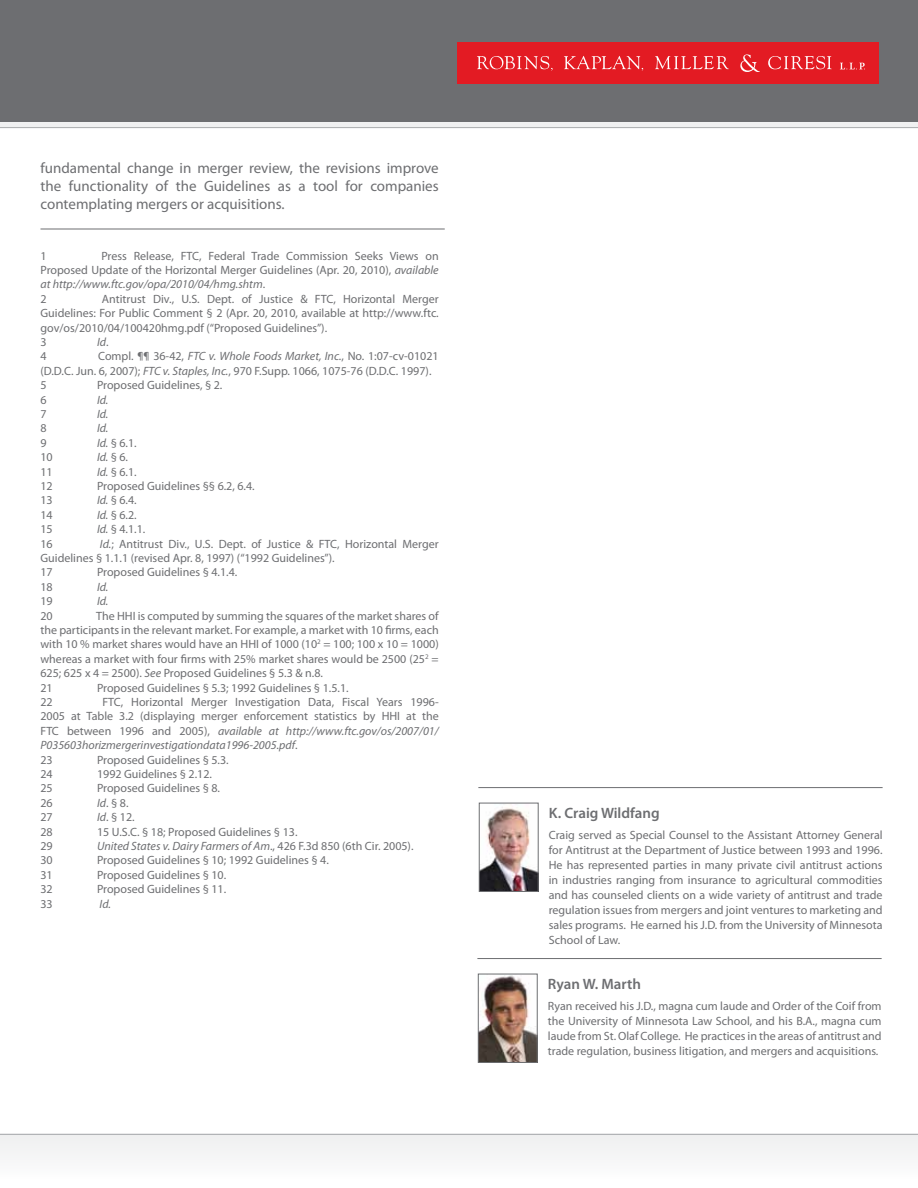
<style>
.page{position:relative;width:918px;height:1188px;background:#fff}
.page>*{position:absolute;margin:0;border:0;box-sizing:border-box;transform-origin:0 0}
.t1{font:15px/18px "Myriad Pro";color:#6d6e71;text-align:justify}
.t2{font:600 15px "Myriad Pro";color:#6d6e71}
.t3{font:12px/14.4px "Myriad Pro";color:#6d6e71}
.t4{font:italic 12px "Myriad Pro";color:#6d6e71}
.s1{font-style:italic}
.s2{font-style:normal}
</style>
<div class="page">
<div style="left:0;top:83px;width:918px;height:45px;background:#f0f0f1"></div>
<hr style="left:0;top:127px;width:918px;height:1px;background:#a9abae">
<div style="left:0;top:0;width:918px;height:122px;background:#6d6e71"></div>
<div style="left:457px;top:42px;width:422px;height:41px;background:#e31b23"></div>
<svg style="left:740px;top:54px;width:20px;height:18px"></svg>
<svg style="left:840px;top:63px;width:25px;height:7px"></svg>
<svg style="left:477px;top:56px;width:76px;height:15px"></svg>
<svg style="left:564px;top:56px;width:79px;height:15px"></svg>
<svg style="left:655px;top:56px;width:74px;height:13px"></svg>
<svg style="left:768px;top:56px;width:64px;height:13px"></svg>
<div style="left:0;top:1135px;width:918px;height:44px;background:#f5f6f6"></div>
<hr style="left:0;top:1134px;width:918px;height:1px;background:#a9abae">
<hr style="left:478px;top:787px;width:405px;height:1px;background:#6d6e71">
<img style="left:481px;top:807px;width:56px;height:83px">
<div style="left:479px;top:803px;width:60px;height:89px;border:1px solid #6d6e71"></div>
<hr style="left:477px;top:958px;width:405px;height:1px;background:#6d6e71">
<img style="left:480px;top:976px;width:56px;height:85px">
<div style="left:478px;top:974px;width:60px;height:89px;border:1px solid #6d6e71"></div>
<hr style="left:40px;top:228px;width:405px;height:2px;background:#6d6e71">
<p class="t1" style="left:40px;top:160px;width:400px">fundamental change in merger review, the revisions improve the functionality of the Guidelines as a tool for companies contemplating mergers or acquisitions.</p>
<p class="t3" style="left:40px;top:249px;width:8px">1</p>
<p class="t3" style="left:40px;top:249px;width:400px;text-indent:61px">Press Release, FTC, Federal Trade Commission Seeks Views on Proposed Update of the Horizontal Merger Guidelines (Apr. 20, 2010), <span class="s1">available at http://www.ftc.gov/opa/2010/04/hmg.shtm</span>.<br>2</p>
<p class="t3" style="left:40px;top:292px;width:400px;text-indent:61px">Antitrust Div., U.S. Dept. of Justice &amp; FTC, Horizontal Merger Guidelines: For Public Comment § 2 (Apr. 20, 2010, available at http://www.ftc. gov/os/2010/04/100420hmg.pdf (“Proposed Guidelines”).<br>3</p>
<p class="t4" style="left:97px;top:336px;width:13px">Id<span class="s2">.</span></p>
<p class="t3" style="left:40px;top:349px;width:400px;text-indent:58px">Compl. ¶¶ 36-42, <span class="s1">FTC v. Whole Foods Market, Inc.</span>, No. 1:07-cv-01021 (D.D.C. Jun. 6, 2007); <span class="s1">FTC v. Staples, Inc.</span>, 970 F.Supp. 1066, 1075-76 (D.D.C. 1997).<br>5</p>
<p class="t3" style="left:40px;top:349px;width:8px">4</p>
<p class="t3" style="left:97px;top:378px;width:127px">Proposed Guidelines, § 2.</p>
<p class="t3" style="left:40px;top:393px;width:8px">6</p>
<p class="t4" style="left:97px;top:393px;width:13px">Id.</p>
<p class="t3" style="left:40px;top:407px;width:8px">7</p>
<p class="t4" style="left:97px;top:408px;width:13px">Id.</p>
<p class="t3" style="left:40px;top:421px;width:8px">8</p>
<p class="t4" style="left:97px;top:422px;width:13px">Id.</p>
<p class="t3" style="left:40px;top:436px;width:8px">9</p>
<p class="t3" style="left:97px;top:436px;width:41px"><span class="s1">Id.</span> § 6.1.</p>
<p class="t3" style="left:40px;top:450px;width:14px">10</p>
<p class="t4" style="left:97px;top:451px;width:33px">Id. <span class="s2">§ 6.</span></p>
<p class="t3" style="left:40px;top:465px;width:14px">11</p>
<p class="t3" style="left:97px;top:465px;width:41px"><span class="s1">Id.</span> § 6.1.</p>
<p class="t3" style="left:40px;top:479px;width:14px">12</p>
<p class="t3" style="left:97px;top:479px;width:159px">Proposed Guidelines §§ 6.2, 6.4.</p>
<p class="t3" style="left:40px;top:493px;width:14px">13</p>
<p class="t3" style="left:97px;top:493px;width:41px"><span class="s1">Id.</span> § 6.4.</p>
<p class="t3" style="left:40px;top:508px;width:14px">14</p>
<p class="t3" style="left:97px;top:508px;width:41px"><span class="s1">Id.</span> § 6.2.</p>
<p class="t3" style="left:40px;top:522px;width:14px">15</p>
<p class="t3" style="left:97px;top:522px;width:50px"><span class="s1">Id.</span> § 4.1.1.</p>
<p class="t3" style="left:40px;top:537px;width:14px">16</p>
<p class="t3" style="left:40px;top:537px;width:400px;text-indent:59px"><span class="s1">Id.</span>; Antitrust Div., U.S. Dept. of Justice &amp; FTC, Horizontal Merger<br>Guidelines § 1.1.1 (revised Apr. 8, 1997) (“1992 Guidelines”).<br>17</p>
<p class="t3" style="left:97px;top:565px;width:142px">Proposed Guidelines § 4.1.4.</p>
<p class="t3" style="left:40px;top:580px;width:14px">18</p>
<p class="t4" style="left:97px;top:580px;width:13px">Id.</p>
<p class="t3" style="left:40px;top:594px;width:14px">19</p>
<p class="t4" style="left:97px;top:595px;width:13px">Id.</p>
<p class="t3" style="left:40px;top:609px;width:14px">20</p>
<p class="t3" style="left:40px;top:609px;width:400px;text-indent:56px">The HHI is computed by summing the squares of the market shares of the participants in the relevant market. For example, a market with 10 firms, each with 10 % market shares would have an HHI of 1000 (10<sup>2</sup> = 100; 100 x 10 = 1000) whereas a market with four firms with 25% market shares would be 2500 (25<sup>2</sup> = 625; 625 x 4 = 2500). <span class="s1">See</span> Proposed Guidelines § 5.3 &amp; n.8.<br>21</p>
<p class="t3" style="left:97px;top:681px;width:253px">Proposed Guidelines § 5.3; 1992 Guidelines § 1.5.1.</p>
<p class="t3" style="left:40px;top:695px;width:400px;text-indent:62px">FTC, Horizontal Merger Investigation Data, Fiscal Years 1996- 2005 at Table 3.2 (displaying merger enforcement statistics by HHI at the FTC between 1996 and 2005), <span class="s1">available at http://www.ftc.gov/os/2007/01/ P035603horizmergerinvestigationdata1996-2005.pdf</span>.<br>23</p>
<p class="t3" style="left:40px;top:695px;width:14px">22</p>
<p class="t3" style="left:97px;top:753px;width:133px">Proposed Guidelines § 5.3.</p>
<p class="t3" style="left:40px;top:767px;width:14px">24</p>
<p class="t3" style="left:97px;top:767px;width:116px">1992 Guidelines § 2.12.</p>
<p class="t3" style="left:40px;top:781px;width:14px">25</p>
<p class="t3" style="left:97px;top:781px;width:125px">Proposed Guidelines § 8.</p>
<p class="t3" style="left:40px;top:796px;width:14px">26</p>
<p class="t3" style="left:97px;top:796px;width:33px"><span class="s1">Id</span>. § 8.</p>
<p class="t3" style="left:40px;top:810px;width:14px">27</p>
<p class="t3" style="left:97px;top:810px;width:39px"><span class="s1">Id</span>. § 12.</p>
<p class="t3" style="left:40px;top:825px;width:14px">28</p>
<p class="t3" style="left:97px;top:825px;width:202px">15 U.S.C. § 18; Proposed Guidelines § 13.</p>
<p class="t3" style="left:40px;top:839px;width:14px">29</p>
<p class="t4" style="left:97px;top:840px;width:318px">United States v. Dairy Farmers of Am<span class="s2">., 426 F.3d 850 (6th Cir. 2005).</span></p>
<p class="t3" style="left:40px;top:853px;width:14px">30</p>
<p class="t3" style="left:97px;top:853px;width:233px">Proposed Guidelines § 10; 1992 Guidelines § 4.</p>
<p class="t3" style="left:40px;top:868px;width:14px">31</p>
<p class="t3" style="left:97px;top:868px;width:131px">Proposed Guidelines § 10.</p>
<p class="t3" style="left:40px;top:882px;width:14px">32</p>
<p class="t3" style="left:97px;top:882px;width:131px">Proposed Guidelines § 11.</p>
<p class="t3" style="left:40px;top:897px;width:14px">33</p>
<p class="t4" style="left:100px;top:897px;width:13px">Id.</p>
<p class="t2" style="left:549px;top:804px;width:112px">K. Craig Wildfang</p>
<p class="t3" style="left:549px;top:828px;width:335px;line-height:15px;text-align:justify">Craig served as Special Counsel to the Assistant Attorney General for Antitrust at the Department of Justice between 1993 and 1996.<br>He has represented parties in many private civil antitrust actions in industries ranging from insurance to agricultural commodities and has counseled clients on a wide variety of antitrust and trade regulation issues from mergers and joint ventures to marketing and sales programs. He earned his J.D. from the University of Minnesota School of Law.</p>
<p class="t2" style="left:548px;top:975px;width:95px">Ryan W. Marth</p>
<p class="t3" style="left:548px;top:999px;width:335px;line-height:15px;text-align:justify">Ryan received his J.D., magna cum laude and Order of the Coif from the University of Minnesota Law School, and his B.A., magna cum laude from St. Olaf College. He practices in the areas of antitrust and trade regulation, business litigation, and mergers and acquisitions.</p>
</div>
